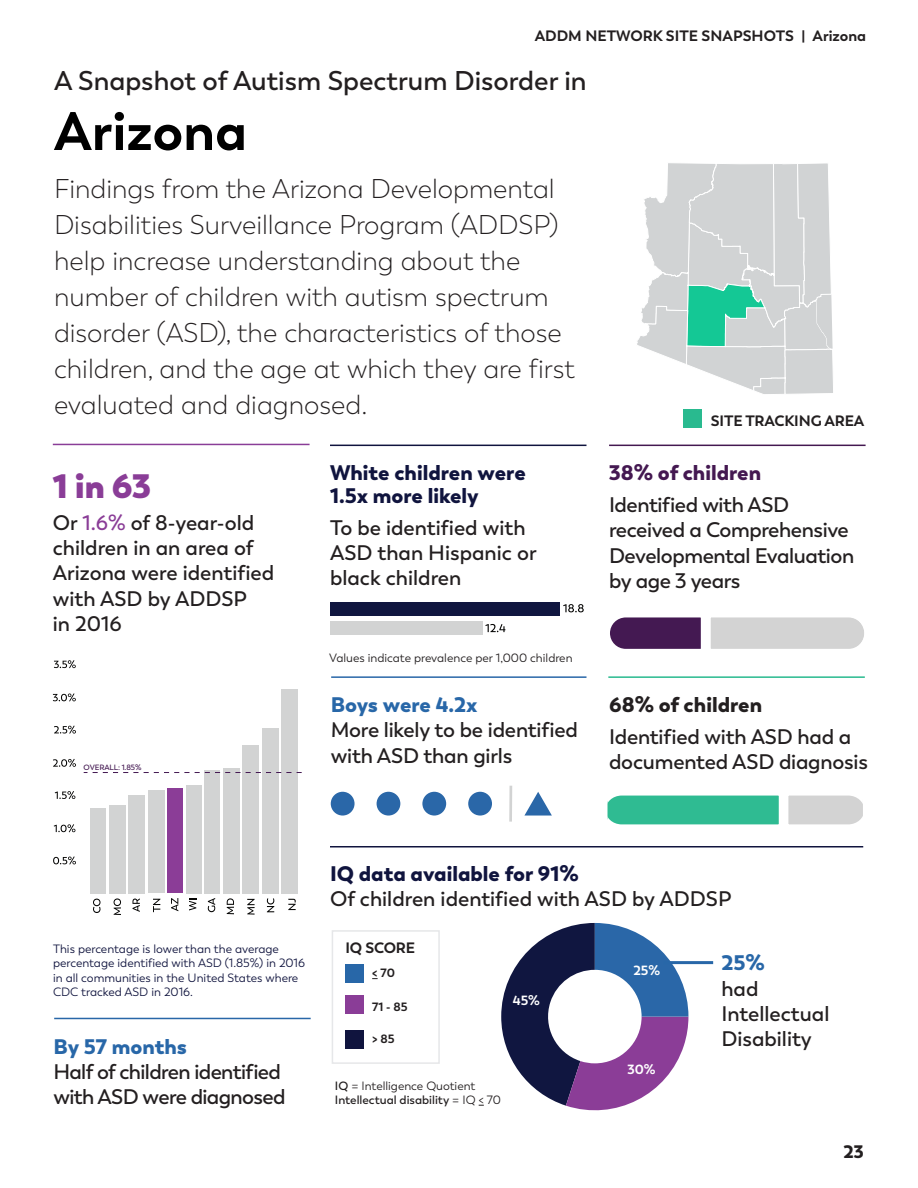
<style>
.page{position:relative;width:918px;height:1188px;background:#fff}
.page>*{position:absolute;margin:0;border:0;box-sizing:border-box;transform-origin:0 0}
.t1{font:700 54px "Trenda";color:#000}
.t2{font:800 33.75px "Trenda";color:#8a3d97}
.t3{font:300 27px/36px "Trenda";color:#231f20}
.t4{font:600 27px "Trenda";color:#231f20}
.t5{font:600 21px/25.2px "Trenda";letter-spacing:-.01em;color:#231f20}
.t6{font:600 21px/25.2px "Trenda";letter-spacing:-.03em;color:#231f20}
.t7{font:900 21px/22.5px "Trenda";color:#10143e}
.t8{font:900 21px "Trenda";color:#441851}
.t9{font:900 21px "Trenda";color:#231f20}
.t10{font:900 21px "Trenda";color:#2867a8}
.t11{font:900 18px "Trenda";color:#231f20}
.Overline{font:700 15px "Trenda";color:#231f20}
.Subtitle_1{font:700 15px "Trenda";letter-spacing:-.01em;color:#231f20}
.t12{font:700 13.35px "Trenda";color:#fff}
.Subtitle_2{font:12px/14.4px "Trenda";color:#10143e}
.Subtitle_2-2{font:12px "Trenda";color:#231f20}
.Subtitle_2-3{font:600 12px "Trenda";color:#231f20}
.Subtitle_2-4{font:700 12px "Trenda";color:#231f20}
.t13{font:600 7.65px "Trenda";letter-spacing:-.01em;color:#441952}
.s1{color:#8a3d97}
.s2{font-weight:900;color:#2867a8}
.s3{font-weight:900;color:#10143e}
.s4{font-weight:600}
.s5{font-weight:400}
</style>
<div class="page">
<svg style="left:637px;top:163px;width:196px;height:231px"></svg>
<svg style="left:53px;top:856px;width:23px;height:9px"></svg>
<svg style="left:54px;top:824px;width:21px;height:8px"></svg>
<svg style="left:55px;top:791px;width:20px;height:8px"></svg>
<svg style="left:53px;top:759px;width:23px;height:8px"></svg>
<svg style="left:54px;top:726px;width:22px;height:8px"></svg>
<svg style="left:53px;top:693px;width:23px;height:8px"></svg>
<svg style="left:54px;top:660px;width:22px;height:8px"></svg>
<svg style="left:93px;top:899px;width:8px;height:14px"></svg>
<svg style="left:114px;top:898px;width:7px;height:17px"></svg>
<svg style="left:132px;top:898px;width:8px;height:14px"></svg>
<svg style="left:153px;top:899px;width:7px;height:13px"></svg>
<svg style="left:171px;top:898px;width:7px;height:13px"></svg>
<svg style="left:189px;top:899px;width:7px;height:11px"></svg>
<svg style="left:208px;top:898px;width:7px;height:14px"></svg>
<svg style="left:227px;top:898px;width:7px;height:16px"></svg>
<svg style="left:247px;top:899px;width:8px;height:16px"></svg>
<svg style="left:267px;top:898px;width:7px;height:14px"></svg>
<svg style="left:288px;top:899px;width:8px;height:11px"></svg>
<div style="left:90px;top:808px;width:16px;height:85px;background:#d2d3d3"></div>
<div style="left:109px;top:805px;width:17px;height:88px;background:#d2d3d3"></div>
<div style="left:128px;top:795px;width:17px;height:98px;background:#d2d3d3"></div>
<div style="left:148px;top:791px;width:17px;height:102px;background:#d2d3d3"></div>
<div style="left:167px;top:788px;width:16px;height:105px;background:#8b3d97"></div>
<div style="left:186px;top:785px;width:16px;height:108px;background:#d2d3d3"></div>
<div style="left:204px;top:770px;width:16px;height:123px;background:#d2d3d3"></div>
<div style="left:223px;top:768px;width:17px;height:125px;background:#d2d3d3"></div>
<div style="left:242px;top:745px;width:17px;height:148px;background:#d2d3d3"></div>
<div style="left:262px;top:728px;width:17px;height:165px;background:#d2d3d3"></div>
<div style="left:281px;top:689px;width:17px;height:204px;background:#d2d3d3"></div>
<svg style="left:84px;top:772px;width:218px;height:1px"></svg>
<svg style="left:501px;top:923px;width:187px;height:188px"></svg>
<hr style="left:331px;top:676px;width:256px;height:2px;background:#2867a8">
<hr style="left:54px;top:1018px;width:257px;height:1px;background:#2867a8">
<hr style="left:608px;top:676px;width:257px;height:2px;background:#29ba8f">
<hr style="left:330px;top:846px;width:533px;height:2px;background:#10143e">
<div style="left:331px;top:792px;width:24px;height:24px;background:#2a67a8;border-radius:50%"></div>
<div style="left:377px;top:792px;width:23px;height:24px;background:#2a67a8;border-radius:50%"></div>
<div style="left:422px;top:792px;width:24px;height:24px;background:#2a67a8;border-radius:50%"></div>
<div style="left:468px;top:792px;width:24px;height:24px;background:#2a67a8;border-radius:50%"></div>
<hr style="left:509px;top:786px;width:3px;height:36px;background:#d2d3d3">
<svg style="left:524px;top:792px;width:28px;height:24px"></svg>
<div style="left:330px;top:621px;width:153px;height:14px;background:#d2d3d3"></div>
<div style="left:330px;top:602px;width:229px;height:14px;background:#101640"></div>
<svg style="left:563px;top:604px;width:21px;height:8px"></svg>
<svg style="left:485px;top:624px;width:20px;height:8px"></svg>
<hr style="left:664px;top:961px;width:49px;height:3px;background:#2867a8">
<svg style="left:610px;top:617px;width:254px;height:32px;background:#a697aa"></svg>
<svg style="left:608px;top:795px;width:255px;height:30px;background:#6ec7ad"></svg>
<div style="left:683px;top:410px;width:19px;height:18px;background:#29ba8f"></div>
<hr style="left:53px;top:444px;width:257px;height:1px;background:#8a3d97">
<hr style="left:330px;top:445px;width:256px;height:1px;background:#10143e">
<hr style="left:609px;top:445px;width:257px;height:1px;background:#441851">
<div style="left:332px;top:930px;width:108px;height:134px;border:2px solid #e6e7e9"></div>
<div style="left:345px;top:996px;width:19px;height:18px;background:#8a3d97"></div>
<div style="left:345px;top:1030px;width:19px;height:19px;background:#10143e"></div>
<div style="left:345px;top:964px;width:19px;height:19px;background:#2867a8"></div>
<p class="Overline" style="left:535px;top:27px;width:333px">ADDM NETWORK SITE SNAPSHOTS | Arizona</p>
<h3 class="t4" style="left:54px;top:64px;width:534px">A Snapshot of Autism Spectrum Disorder in</h3>
<h1 class="t1" style="left:54px;top:98px;width:195px">Arizona</h1>
<h3 class="t3" style="left:54px;top:171px;width:522px">Findings from the Arizona Developmental Disabilities Surveillance Program (ADDSP) help increase understanding about the number of children with autism spectrum disorder (ASD), the characteristics of those children, and the age at which they are first evaluated and diagnosed.</h3>
<h2 class="t2" style="left:53px;top:464px;width:100px">1 in 63</h2>
<h5 class="t5" style="left:53px;top:510px;width:223px">Or <span class="s1">1.6%</span> of 8-year-old children in an area of<br>Arizona were identified with ASD by ADDSP<br>in 2016</h5>
<p class="t13" style="left:83px;top:763px;width:60px">OVERALL: 1.85%</p>
<h5 class="t7" style="left:330px;top:462px;width:197px">White children were<br>1.5x more likely</h5>
<h5 class="t5" style="left:330px;top:515px;width:208px">To be identified with<br>ASD than Hispanic or black children</h5>
<p class="Subtitle_2-2" style="left:329px;top:650px;width:245px">Values indicate prevalence per 1,000 children</p>
<h5 class="t5" style="left:331px;top:693px;width:249px"><span class="s2">Boys were 4.2x<br></span>More likely to be identified with ASD than girls</h5>
<p class="Subtitle_1" style="left:711px;top:412px;width:155px">SITE TRACKING AREA</p>
<h5 class="t8" style="left:609px;top:459px;width:154px">38% of children</h5>
<h5 class="t5" style="left:609px;top:492px;width:247px">Identified with ASD received a Comprehensive<br>Developmental Evaluation by age 3 years</h5>
<h5 class="t9" style="left:609px;top:691px;width:155px">68% of children</h5>
<h5 class="t5" style="left:609px;top:725px;width:261px">Identified with ASD had a documented ASD diagnosis</h5>
<p class="Subtitle_2" style="left:53px;top:942px;width:254px">This percentage is lower than the average percentage identified with ASD (1.85%) in 2016 in all communities in the United States where CDC tracked ASD in 2016.</p>
<h5 class="t6" style="left:53px;top:1034px;width:234px"><span class="s2">By 57 months<br></span>Half of children identified with ASD were diagnosed</h5>
<h5 class="t5" style="left:330px;top:861px;width:403px"><span class="s3">IQ data available for 91%<br></span>Of children identified with ASD by ADDSP</h5>
<p class="Subtitle_1" style="left:345px;top:938px;width:71px">IQ SCORE</p>
<p class="Subtitle_2-4" style="left:372px;top:966px;width:24px">&lt; 70</p>
<p class="Subtitle_2-4" style="left:372px;top:999px;width:37px">71 - 85</p>
<p class="Subtitle_2-4" style="left:372px;top:1031px;width:24px">&gt; 85</p>
<p class="t12" style="left:513px;top:993px;width:29px">45%</p>
<p class="Subtitle_2-2" style="left:335px;top:1078px;width:142px"><span class="s4">IQ</span> = Intelligence Quotient</p>
<p class="Subtitle_2-3" style="left:335px;top:1093px;width:168px">Intellectual disability <span class="s5">= IQ &lt; 70</span></p>
<p class="t12" style="left:633px;top:962px;width:28px">25%</p>
<p class="t12" style="left:627px;top:1061px;width:30px">30%</p>
<h5 class="t10" style="left:721px;top:949px;width:45px">25%</h5>
<h5 class="t5" style="left:721px;top:976px;width:110px">had<br>Intellectual<br>Disability</h5>
<p class="t11" style="left:844px;top:1140px;width:22px">23</p>
</div>
